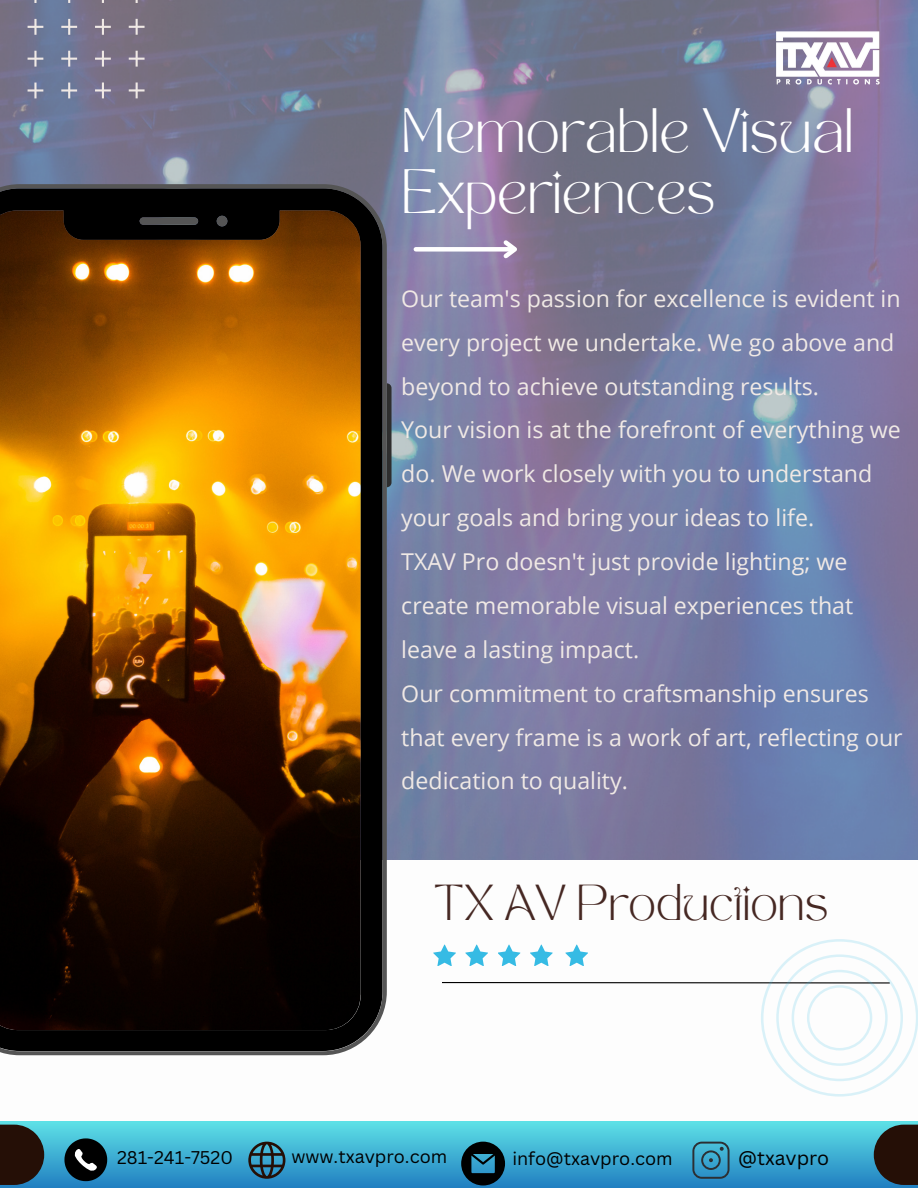
<style>
.page{position:relative;width:918px;height:1188px;background:#fff}
.page>*{position:absolute;margin:0;border:0;box-sizing:border-box;transform-origin:0 0}
.t1{font:43.8px/60.8px "TAN MONCHERI Regular";color:#fff}
.t2{font:35.4px "TAN MONCHERI Regular";color:#462823}
.t3{font:23.25px/43.8px "Open Sans";color:#f0e9e5}
.t4{font:19.5px "Canva Sans";color:#000}
.t5{font:18px "Canva Sans";color:#000}
</style>
<div class="page">
<img style="left:0;top:0;width:918px;height:860px">
<svg style="left:498px;top:945px;width:22px;height:21px"></svg>
<svg style="left:530px;top:945px;width:23px;height:21px"></svg>
<svg style="left:565px;top:945px;width:23px;height:21px"></svg>
<svg style="left:465px;top:945px;width:23px;height:21px"></svg>
<svg style="left:433px;top:945px;width:23px;height:21px"></svg>
<hr style="left:442px;top:982px;width:448px;height:2px;background:#000">
<svg style="left:387px;top:383px;width:5px;height:104px"></svg>
<svg style="left:0;top:184px;width:387px;height:871px;background:#6f450b"></svg>
<div style="left:416px;top:247px;width:98px;height:5px;background:#fff"></div>
<svg style="left:500px;top:236px;width:22px;height:26px"></svg>
<svg style="left:28px;top:0;width:117px;height:98px;background:#7b7b93"></svg>
<svg style="left:761px;top:939px;width:157px;height:158px"></svg>
<div style="left:0;top:1122px;width:918px;height:66px;background:linear-gradient(to bottom,#5de0e6,#2180c2)"></div>
<svg style="left:64px;top:1138px;width:43px;height:43px;background:#233c45"></svg>
<div style="left:0;top:1125px;width:44px;height:60px;background:#250f06"></div>
<svg style="left:461px;top:1142px;width:44px;height:44px;background:#164356"></svg>
<svg style="left:248px;top:1142px;width:37px;height:37px"></svg>
<svg style="left:692px;top:1142px;width:38px;height:37px"></svg>
<div style="left:874px;top:1125px;width:44px;height:60px;background:#250f06"></div>
<img style="left:752px;top:6px;width:153px;height:108px">
<p class="t1" style="left:401px;top:108px;width:454px">Memorable Visual<br>Experiences</p>
<p class="t3" style="left:401px;top:276px;width:501px">Our team's passion for excellence is evident in every project we undertake. We go above and beyond to achieve outstanding results.</p>
<p class="t3" style="left:401px;top:407px;width:501px">Your vision is at the forefront of everything we do. We work closely with you to understand your goals and bring your ideas to life.</p>
<p class="t3" style="left:401px;top:539px;width:454px">TXAV Pro doesn't just provide lighting; we create memorable visual experiences that leave a lasting impact.</p>
<p class="t3" style="left:401px;top:671px;width:503px">Our commitment to craftsmanship ensures that every frame is a work of art, reflecting our dedication to quality.</p>
<p class="t2" style="left:433px;top:884px;width:397px">TX AV Productions</p>
<p class="t5" style="left:117px;top:1145px;width:117px">281-241-7520</p>
<p class="t5" style="left:291px;top:1144px;width:157px">www.txavpro.com</p>
<p class="t5" style="left:512px;top:1146px;width:162px">info@txavpro.com</p>
<p class="t4" style="left:738px;top:1144px;width:93px">@txavpro</p>
</div>
